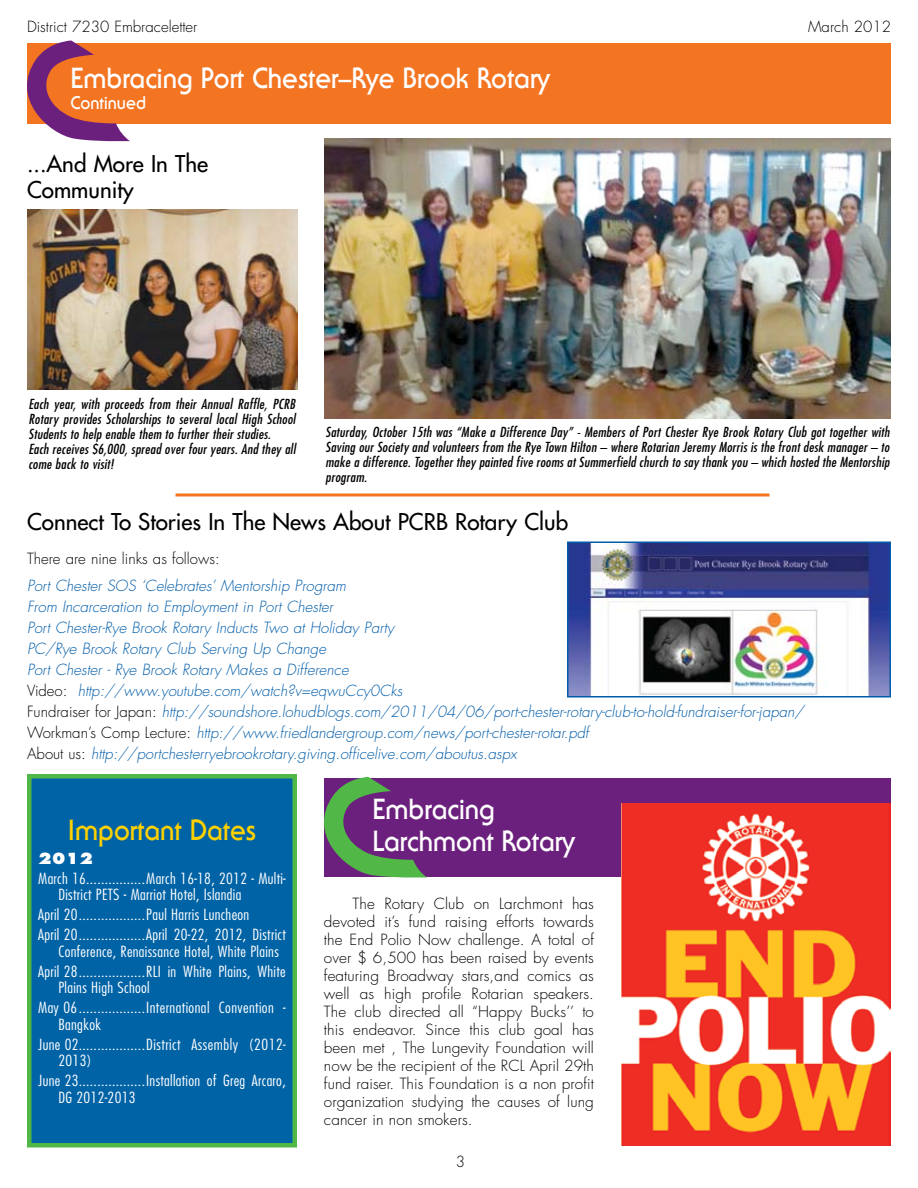
<style>
.page{position:relative;width:918px;height:1188px;background:#fff}
.page>*{position:absolute;margin:0;border:0;box-sizing:border-box;transform-origin:0 0}
.t1{font:700 28.5px/31.5px "Serif Gothic";color:#fff;scale:.91 1}
.t2{font:700 28.5px "Serif Gothic";color:#ffd100;scale:.91 1}
.t3{font:22.5px/25.5px "Futura";color:#000}
.t4{font:700 18px "Serif Gothic";color:#fff;scale:.91 1}
.t5{font:italic 300 15px/21px "Futura";color:#005daa}
.t6{font:300 15px/18px "Futura";color:#000;text-align:justify}
.t7{font:300 condensed 15px/20px "Futura";letter-spacing:.02em;color:#fff;scale:1.08 1}
.t8{font:800 15px "Futura";color:#fff;scale:1.08 1}
.t9{font:italic condensed 13.5px/15px "Futura";letter-spacing:.02em;color:#000}
.s1{font-style:normal;color:#000}
</style>
<div class="page">
<div style="left:27px;top:44px;width:864px;height:80px;background:#f37421"></div>
<svg style="left:27px;top:40px;width:103px;height:101px"></svg>
<img style="left:27px;top:210px;width:270px;height:179px">
<img style="left:324px;top:138px;width:567px;height:280px">
<hr style="left:176px;top:494px;width:594px;height:2px;background:#f37421">
<div style="left:29px;top:776px;width:266px;height:369px;background:#0063a6"></div>
<div style="left:27px;top:774px;width:270px;height:374px;border:4px solid #51b848"></div>
<img style="left:570px;top:545px;width:318px;height:149px">
<div style="left:567px;top:542px;width:324px;height:155px;border:2px solid #005daa"></div>
<div style="left:324px;top:778px;width:567px;height:98px;background:#6c207e"></div>
<svg style="left:324px;top:777px;width:103px;height:101px"></svg>
<img style="left:621px;top:803px;width:270px;height:343px">
<p class="t6" style="left:27px;top:18px;width:172px">District 7230 Embraceletter</p>
<p class="t6" style="left:808px;top:18px;width:84px">March 2012</p>
<h1 class="t1" style="left:70px;top:62px;width:529px">Embracing Port Chester–Rye Brook Rotary</h1>
<p class="t4" style="left:70px;top:92px;width:85px">Continued</p>
<h2 class="t3" style="left:27px;top:151px;width:183px">...And More In The<br>Community</h2>
<p class="t9" style="left:28px;top:396px;width:269px">Each year, with proceeds from their Annual Raffle, PCRB Rotary provides Scholarships to several local High School Students to help enable them to further their studies.<br>Each receives $6,000, spread over four years. And they all come back to visit!</p>
<p class="t9" style="left:326px;top:424px;width:566px;text-align:justify">Saturday, October 15th was “Make a Difference Day” - Members of Port Chester Rye Brook Rotary Club got together with Saving our Society and volunteers from the Rye Town Hilton – where Rotarian Jeremy Morris is the front desk manager – to make a difference. Together they painted five rooms at Summerfield church to say thank you – which hosted the Mentorship program.</p>
<h2 class="t3" style="left:27px;top:509px;width:543px">Connect To Stories In The News About PCRB Rotary Club</h2>
<p class="t6" style="left:27px;top:549px;width:194px">There are nine links as follows:</p>
<p class="t5" style="left:27px;top:576px;width:779px">Port Chester SOS ‘Celebrates’ Mentorship Program<br>From Incarceration to Employment in Port Chester<br>Port Chester-Rye Brook Rotary Inducts Two at Holiday Party<br>PC/Rye Brook Rotary Club Serving Up Change<br>Port Chester - Rye Brook Rotary Makes a Difference<br><span class="s1">Video:</span> http://www.youtube.com/watch?v=eqwuCcy0Cks<br><span class="s1">Fundraiser for Japan:</span> http://soundshore.lohudblogs.com/2011/04/06/port-chester-rotary-club-to-hold-fundraiser-for-japan/ <span class="s1">Workman’s Comp Lecture:</span> http://www.friedlandergroup.com/news/port-chester-rotar.pdf<br><span class="s1">About us:</span> http://portchesterryebrookrotary.giving.officelive.com/aboutus.aspx</p>
<h1 class="t2" style="left:68px;top:814px;width:208px">Important Dates</h1>
<p class="t8" style="left:38px;top:849px;width:52px">2012</p>
<p class="t7" style="left:58px;top:870px;width:212px;line-height:16.5px;text-indent:-20px">March 16................March 16-18, 2012 - Multi-<br>District PETS - Marriot Hotel, Islandia</p>
<p class="t7" style="left:38px;top:905px;width:231px">April 20..................Paul Harris Luncheon<br>April 20..................April 20-22, 2012, District</p>
<p class="t7" style="left:38px;top:941px;width:231px;text-indent:20px">Conference, Renaissance Hotel, White Plains<br>April 28..................RLI in White Plains, White</p>
<p class="t7" style="left:38px;top:978px;width:231px;text-indent:20px">Plains High School<br>May 06..................International Convention -</p>
<p class="t7" style="left:38px;top:1014px;width:231px;text-indent:20px">Bangkok<br>June 02..................District Assembly (2012-</p>
<p class="t7" style="left:38px;top:1051px;width:231px;text-indent:20px">2013)<br>June 23..................Installation of Greg Arcaro,</p>
<p class="t7" style="left:58px;top:1087px;width:73px">DG 2012-2013</p>
<h1 class="t1" style="left:373px;top:794px;width:224px">Embracing<br>Larchmont Rotary</h1>
<p class="t6" style="left:324px;top:895px;width:272px;text-indent:29px">The Rotary Club on Larchmont has devoted it’s fund raising efforts towards the End Polio Now challenge. A total of over $ 6,500 has been raised by events featuring Broadway stars,and comics as well as high profile Rotarian speakers.<br>The club directed all “Happy Bucks’’ to this endeavor. Since this club goal has been met , The Lungevity Foundation will now be the recipient of the RCL April 29th fund raiser. This Foundation is a non profit organization studying the causes of lung cancer in non smokers.</p>
<p class="t6" style="left:456px;top:1153px;width:11px">3</p>
</div>
